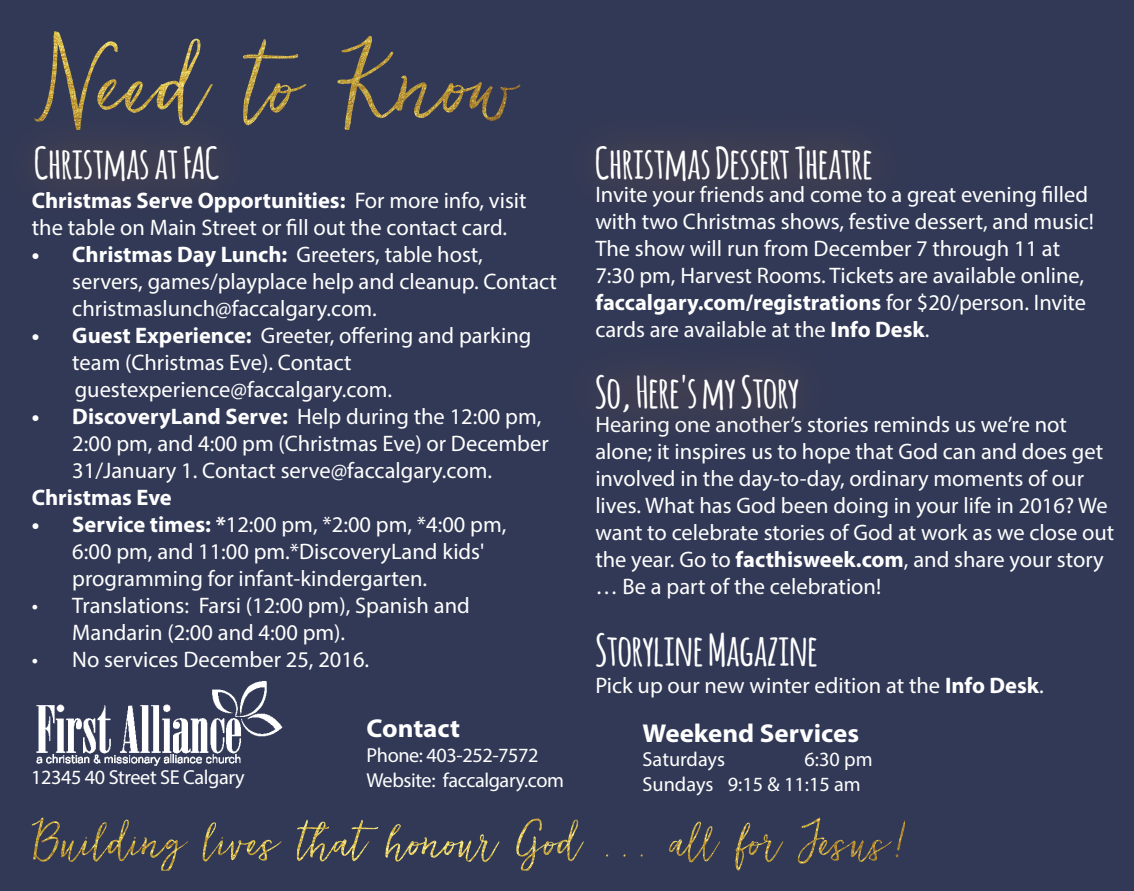
<style>
.page{position:relative;width:1134px;height:891px;background:#323956}
.page>*{position:absolute;margin:0;border:0;box-sizing:border-box;transform-origin:0 0}
.t1{font:700 43.2px "Amatic";color:#fff;scale:1.04 1}
.t2{font:700 25.88px "Myriad Pro";color:#fff;scale:1.04 1}
.t3{font:22.5px/27px "Myriad Pro";color:#fff}
.t4{font:700 22.5px "Myriad Pro";color:#fff}
.t5{font:20.25px "Myriad Pro";letter-spacing:-.02em;color:#fff}
.t6{font:20.25px "Myriad Pro";color:#fff}
.s1{font-weight:700}
</style>
<div class="page">
<img style="left:46px;top:31px;width:376px;height:99px">
<img style="left:32px;top:817px;width:793px;height:47px">
<img style="left:36px;top:681px;width:247px;height:85px">
<div style="left:0;top:105px;width:255px;height:117px;background:#353a54"></div>
<p class="t1" style="left:34px;top:132px;width:180px">Christmas at FAC</p>
<p class="t3" style="left:32px;top:187px;width:496px"><span class="s1">Christmas Serve Opportunities:</span> For more info, visit the table on Main Street or fill out the contact card.</p>
<p class="t3" style="left:72px;top:241px;width:486px;text-indent:-41px"><span class="s1">• Christmas Day Lunch:</span> Greeters, table host, servers, games/playplace help and cleanup. Contact christmaslunch@faccalgary.com.</p>
<p class="t3" style="left:72px;top:322px;width:461px;text-indent:-41px"><span class="s1">• Guest Experience:</span> Greeter, offering and parking team (Christmas Eve). Contact</p>
<p class="t3" style="left:75px;top:376px;width:319px">guestexperience@faccalgary.com.</p>
<p class="t3" style="left:72px;top:403px;width:478px;text-indent:-41px"><span class="s1">• DiscoveryLand Serve:</span> Help during the 12:00 pm,<br>2:00 pm, and 4:00 pm (Christmas Eve) or December<br>31/January 1. Contact serve@faccalgary.com.</p>
<p class="t4" style="left:32px;top:483px;width:141px">Christmas Eve</p>
<p class="t3" style="left:72px;top:511px;width:436px;text-indent:-41px"><span class="s1">• Service times: *</span>12:00 pm, *2:00 pm, *4:00 pm,<br>6:00 pm, and 11:00 pm.*DiscoveryLand kids' programming for infant-kindergarten.</p>
<p class="t3" style="left:72px;top:592px;width:399px;text-indent:-41px">• Translations: Farsi (12:00 pm), Spanish and<br>Mandarin (2:00 and 4:00 pm).</p>
<p class="t3" style="left:32px;top:646px;width:339px">• No services December 25, 2016.</p>
<p class="t5" style="left:31px;top:765px;width:215px">12345 40 Street SE Calgary</p>
<p class="t2" style="left:367px;top:712px;width:91px">Contact</p>
<p class="t5" style="left:367px;top:743px;width:173px">Phone: 403-252-7572</p>
<p class="t5" style="left:367px;top:767px;width:199px">Website: faccalgary.com</p>
<p class="t1" style="left:595px;top:132px;width:268px">Christmas Dessert Theatre</p>
<p class="t3" style="left:595px;top:180px;width:500px">Invite your friends and come to a great evening filled with two Christmas shows, festive dessert, and music!<br>The show will run from December 7 through 11 at 7:30 pm, Harvest Rooms. Tickets are available online, <span class="s1">faccalgary.com/registrations</span> for $20/person. Invite cards are available at the <span class="s1">Info Desk</span>.</p>
<p class="t1" style="left:595px;top:361px;width:197px">So, Here's my Story</p>
<p class="t3" style="left:595px;top:411px;width:520px">Hearing one another’s stories reminds us we’re not alone; it inspires us to hope that God can and does get involved in the day-to-day, ordinary moments of our lives. What has God been doing in your life in 2016? We want to celebrate stories of God at work as we close out the year. Go to <span class="s1">facthisweek.com</span>, and share your story … Be a part of the celebration!</p>
<p class="t1" style="left:595px;top:619px;width:215px">Storyline Magazine</p>
<p class="t3" style="left:595px;top:672px;width:450px">Pick up our new winter edition at the <span class="s1">Info Desk</span>.</p>
<p class="t2" style="left:643px;top:716px;width:210px">Weekend Services</p>
<p class="t6" style="left:643px;top:747px;width:84px">Saturdays</p>
<p class="t5" style="left:805px;top:747px;width:70px">6:30 pm</p>
<p class="t6" style="left:643px;top:772px;width:220px">Sundays 9:15 &amp; 11:15 am</p>
</div>
